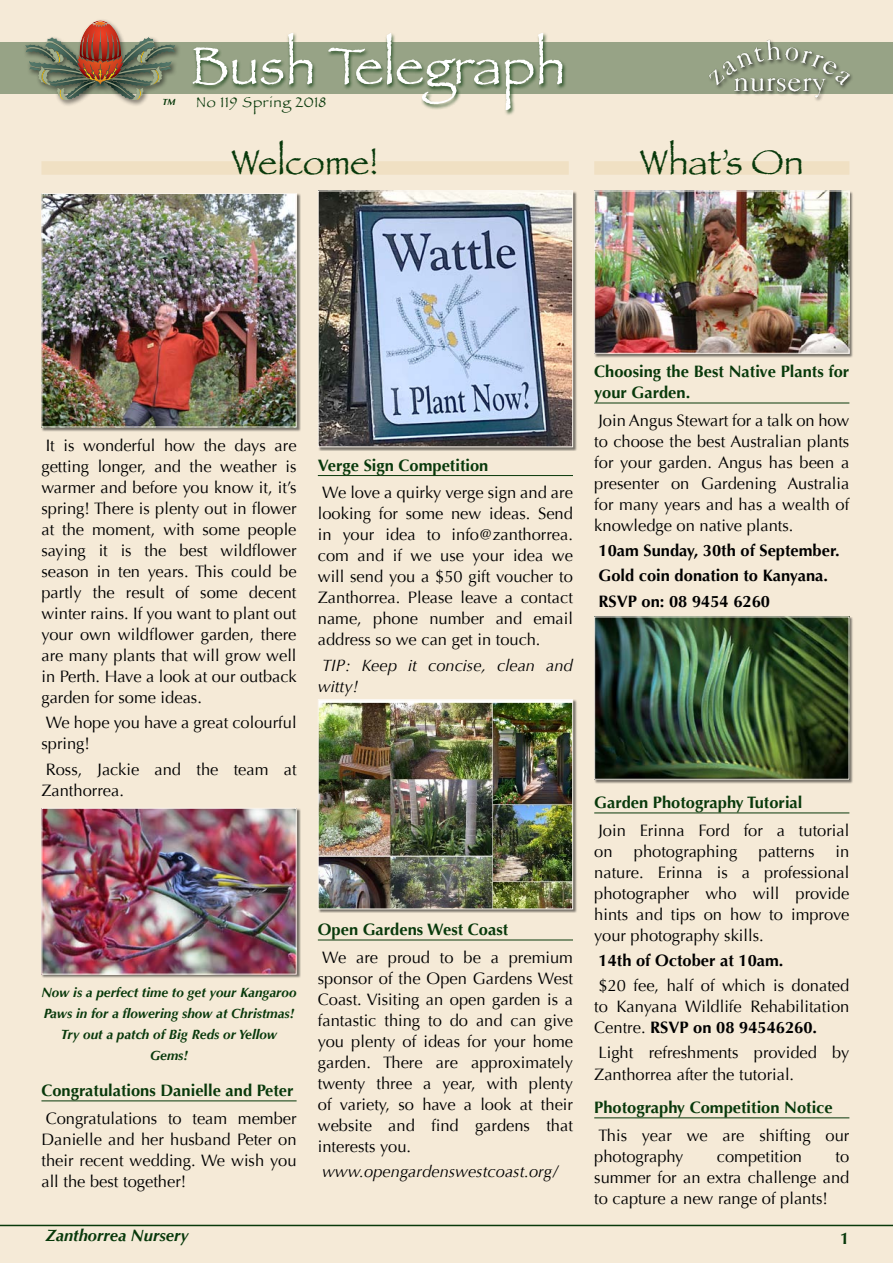
<style>
.page{position:relative;width:893px;height:1263px;background:#f5ead7}
.page>*{position:absolute;margin:0;border:0;box-sizing:border-box;transform-origin:0 0}
.t1{font:54px "Papyrus";color:#fff}
.t2{font:36px "Papyrus";color:#08390b}
.t3{font:16.5px/21px "Optima";color:#000;text-align:justify}
.t4{font:700 16.5px/21px "Optima";color:#08390b}
.t5{font:700 16.5px/25.2px "Optima";color:#000}
.t6{font:italic 16.5px/21px "Optima";color:#000}
.t7{font:italic 700 16.5px "Optima";color:#08390b}
.t8{font:15px "Papyrus";letter-spacing:.05em;color:#08390b}
.t9{font:italic 700 13.5px/21px "Optima";color:#08390b;text-align:center}
.t10{font:italic 700 9px "Optima";color:#08390b}
.s1{font-weight:700}
</style>
<div class="page">
<hr style="left:318px;top:475px;width:255px;height:1px;background:#08390b">
<hr style="left:318px;top:940px;width:255px;height:1px;background:#08390b">
<hr style="left:41px;top:1100px;width:256px;height:1px;background:#08390b">
<hr style="left:594px;top:403px;width:255px;height:1px;background:#08390b">
<hr style="left:594px;top:812px;width:255px;height:1px;background:#08390b">
<hr style="left:594px;top:1117px;width:255px;height:1px;background:#08390b">
<div style="left:41px;top:161px;width:528px;height:14px;background:#f0e0c3"></div>
<div style="left:594px;top:161px;width:255px;height:14px;background:#f0e0c3"></div>
<hr style="left:0;top:1225px;width:893px;height:1px;background:#08390b">
<div style="left:0;top:43px;width:893px;height:51px;background:#97a386"></div>
<div style="left:191px;top:32px;width:376px;height:84px;background:#08390b;opacity:.75"></div>
<div style="left:708px;top:39px;width:145px;height:64px;background:#000;opacity:.75"></div>
<img style="left:708px;top:40px;width:141px;height:57px">
<div style="left:23px;top:18px;width:158px;height:89px;background:#000;opacity:.5"></div>
<svg style="left:25px;top:20px;width:150px;height:80px"></svg>
<div style="left:318px;top:191px;width:259px;height:260px;background:#000;opacity:.5"></div>
<img style="left:320px;top:193px;width:251px;height:252px">
<div style="left:318px;top:191px;width:255px;height:256px;border:1px solid #faf4eb"></div>
<div style="left:318px;top:699px;width:259px;height:214px;background:#000;opacity:.5"></div>
<img style="left:320px;top:701px;width:251px;height:206px">
<div style="left:318px;top:699px;width:255px;height:210px;border:1px solid #faf4eb"></div>
<div style="left:42px;top:808px;width:259px;height:171px;background:#000;opacity:.5"></div>
<img style="left:43px;top:810px;width:252px;height:162px">
<div style="left:41px;top:808px;width:256px;height:166px;border:1px solid #faf4eb"></div>
<div style="left:594px;top:191px;width:260px;height:167px;background:#000;opacity:.5"></div>
<img style="left:596px;top:193px;width:251px;height:159px">
<div style="left:594px;top:191px;width:255px;height:163px;border:1px solid #faf4eb"></div>
<div style="left:594px;top:617px;width:260px;height:166px;background:#000;opacity:.5"></div>
<img style="left:596px;top:618px;width:251px;height:160px">
<div style="left:594px;top:616px;width:255px;height:164px;border:1px solid #faf4eb"></div>
<div style="left:42px;top:193px;width:259px;height:238px;background:#000;opacity:.5"></div>
<img style="left:43px;top:195px;width:252px;height:230px">
<div style="left:41px;top:193px;width:256px;height:234px;border:1px solid #faf4eb"></div>
<h1 class="t1" style="left:190px;top:33px;width:377px">Bush Telegraph</h1>
<p class="t10" style="left:163px;top:98px;width:15px">TM</p>
<p class="t8" style="left:196px;top:93px;width:132px">No 119 Spring 2018</p>
<h2 class="t2" style="left:231px;top:140px;width:149px">Welcome!</h2>
<h2 class="t2" style="left:640px;top:140px;width:165px">What’s On</h2>
<p class="t4" style="left:594px;top:363px;width:257px">Choosing the Best Native Plants for your Garden.</p>
<p class="t3" style="left:594px;top:411px;width:257px">Join Angus Stewart for a talk on how to choose the best Australian plants for your garden. Angus has been a presenter on Gardening Australia for many years and has a wealth of knowledge on native plants.</p>
<p class="t5" style="left:598px;top:539px;width:243px">10am Sunday, 30th of September.<br>Gold coin donation to Kanyana.<br>RSVP on: 08 9454 6260</p>
<p class="t3" style="left:41px;top:436px;width:257px">It is wonderful how the days are getting longer, and the weather is warmer and before you know it, it’s spring! There is plenty out in flower at the moment, with some people saying it is the best wildflower season in ten years. This could be partly the result of some decent winter rains. If you want to plant out your own wildflower garden, there are many plants that will grow well in Perth. Have a look at our outback garden for some ideas.</p>
<p class="t3" style="left:41px;top:714px;width:257px">We hope you have a great colourful spring!</p>
<p class="t3" style="left:41px;top:760px;width:257px">Ross, Jackie and the team at<br>Zanthorrea.</p>
<p class="t4" style="left:318px;top:456px;width:172px">Verge Sign Competition</p>
<p class="t3" style="left:318px;top:484px;width:257px">We love a quirky verge sign and are looking for some new ideas. Send in your idea to info@zanthorrea. com and if we use your idea we will send you a $50 gift voucher to Zanthorrea. Please leave a contact name, phone number and email address so we can get in touch.</p>
<p class="t6" style="left:318px;top:656px;width:257px">TIP: Keep it concise, clean and witty!</p>
<p class="t4" style="left:594px;top:794px;width:210px">Garden Photography Tutorial</p>
<p class="t3" style="left:594px;top:821px;width:257px">Join Erinna Ford for a tutorial on</p>
<p class="t3" style="left:634px;top:842px;width:105px">photographing</p>
<p class="t3" style="left:758px;top:842px;width:57px">patterns</p>
<p class="t3" style="left:594px;top:842px;width:257px;text-indent:241px">in nature. Erinna is a professional photographer who will provide hints and tips on how to improve your photography skills.</p>
<p class="t5" style="left:598px;top:949px;width:186px">14th of October at 10am.</p>
<p class="t3" style="left:594px;top:977px;width:257px">$20 fee, half of which is donated to Kanyana Wildlife Rehabilitation Centre. <span class="s1">RSVP on 08 94546260.</span></p>
<p class="t3" style="left:594px;top:1044px;width:257px">Light refreshments provided by<br>Zanthorrea after the tutorial.</p>
<p class="t4" style="left:594px;top:1099px;width:240px">Photography Competition Notice</p>
<p class="t3" style="left:594px;top:1126px;width:257px">This year we are shifting our photography</p>
<p class="t4" style="left:318px;top:921px;width:192px">Open Gardens West Coast</p>
<p class="t3" style="left:318px;top:948px;width:257px">We are proud to be a premium sponsor of the Open Gardens West Coast. Visiting an open garden is a fantastic thing to do and can give you plenty of ideas for your home garden. There are approximately twenty three a year, with plenty of variety, so have a look at their website and find gardens that interests you.</p>
<p class="t6" style="left:322px;top:1162px;width:238px">www.opengardenswestcoast.org/</p>
<p class="t9" style="left:41px;top:983px;width:257px">Now is a perfect time to get your Kangaroo<br>Paws in for a flowering show at Christmas!<br>Try out a patch of Big Reds or Yellow<br>Gems!</p>
<p class="t4" style="left:41px;top:1082px;width:254px">Congratulations Danielle and Peter</p>
<p class="t3" style="left:41px;top:1109px;width:257px">Congratulations to team member Danielle and her husband Peter on their recent wedding. We wish you all the best together!</p>
<p class="t7" style="left:46px;top:1225px;width:145px">Zanthorrea Nursery</p>
<p class="t4" style="left:840px;top:1230px;width:11px">1</p>
<p class="t3" style="left:717px;top:1147px;width:87px">competition</p>
<p class="t3" style="left:594px;top:1147px;width:257px;text-indent:241px">to summer for an extra challenge and to capture a new range of plants!</p>
</div>
